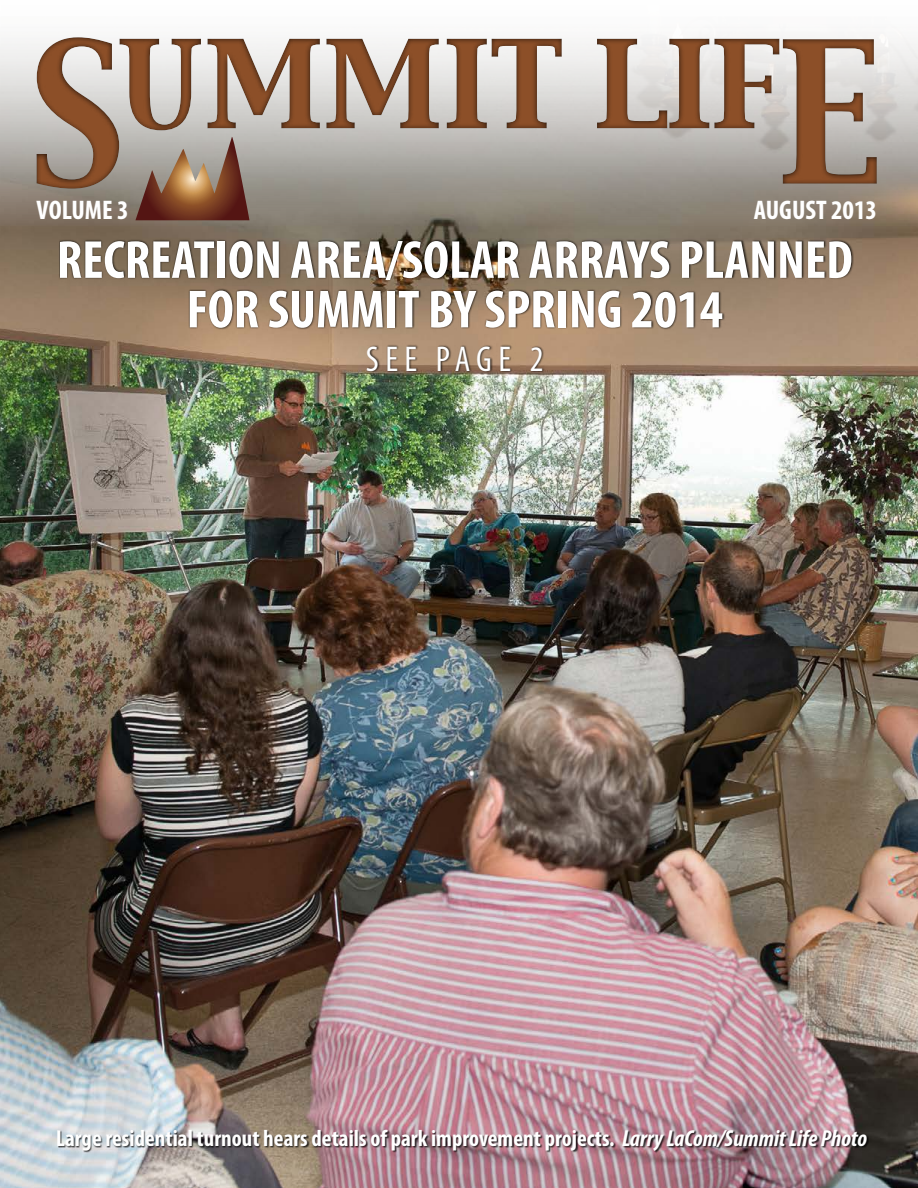
<style>
.page{position:relative;width:918px;height:1188px;background:#fff}
.page>*{position:absolute;margin:0;border:0;box-sizing:border-box;transform-origin:0 0}
.t1{font:700 condensed 54px/49.5px "Myriad Pro";color:#fff;text-align:center}
.t2{font:condensed 36px "Myriad Pro";letter-spacing:.18em;color:#fff}
.t3{font:700 condensed 27px "Myriad Pro";color:#fff}
.t4{font:700 condensed 23.25px "Myriad Pro";color:#fff}
.s1{font-style:italic}
</style>
<div class="page">
<img style="left:0;top:37px;width:918px;height:1151px">
<div style="left:59px;top:239px;width:795px;height:135px;background:#000;opacity:.75"></div>
<div style="left:58px;top:1130px;width:811px;height:24px;background:#000;opacity:.75"></div>
<svg style="left:37px;top:191px;width:283px;height:29px;background:#7f6353"></svg>
<div style="left:12px;top:15px;width:891px;height:176px;background:#000;opacity:.75"></div>
<p class="t3" style="left:37px;top:193px;width:94px">VOLUME 3</p>
<p class="t3" style="left:754px;top:193px;width:125px">AUGUST 2013</p>
<h1 class="t1" style="left:57px;top:234px;width:797px">RECREATION AREA/SOLAR ARRAYS PLANNED<br>FOR SUMMIT BY SPRING 2014</h1>
<h2 class="t2" style="left:366px;top:337px;width:179px">SEE PAGE 2</h2>
<p class="t4" style="left:56px;top:1124px;width:813px">Large residential turnout hears details of park improvement projects. <span class="s1">Larry LaCom/Summit Life Photo</span></p>
</div>
